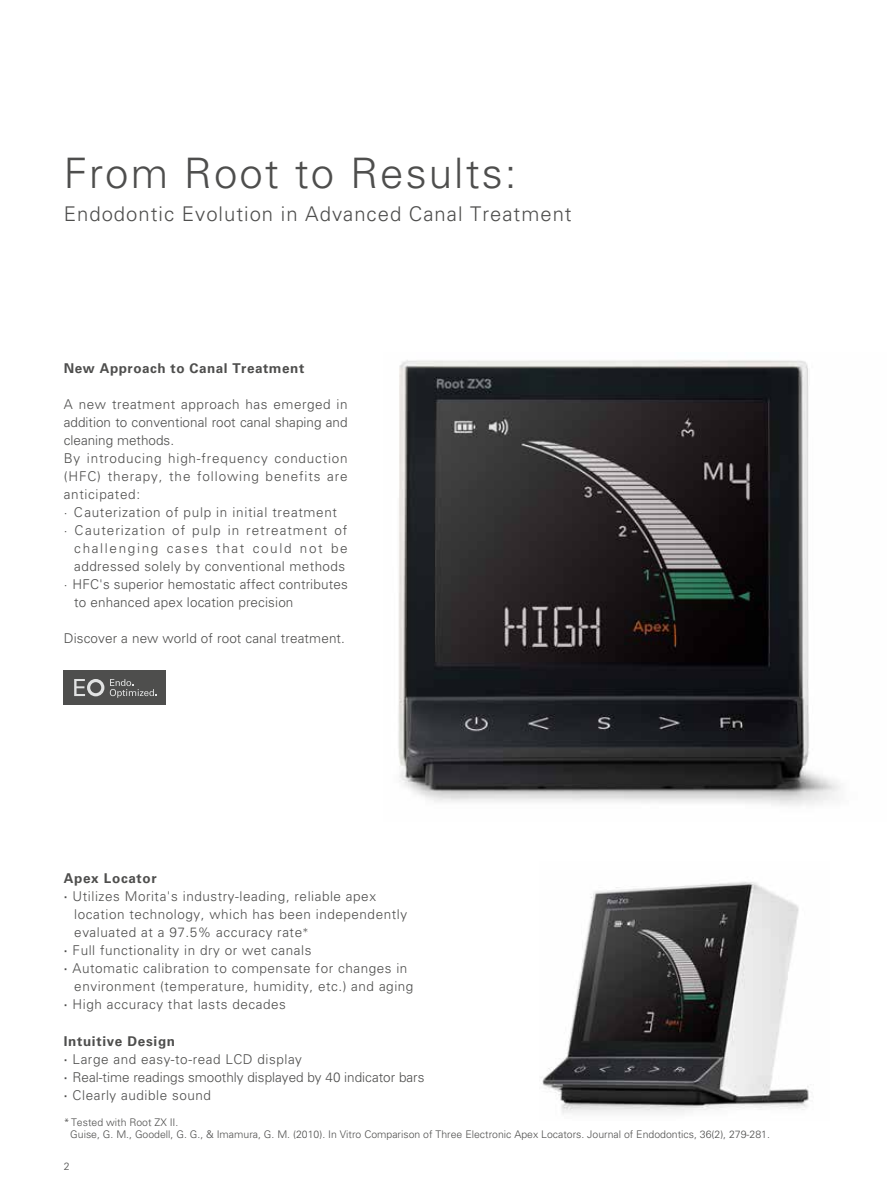
<style>
.page{position:relative;width:893px;height:1191px;background:#fff}
.page>*{position:absolute;margin:0;border:0;box-sizing:border-box;transform-origin:0 0}
.t1{font:300 42px "Univers LT Pro 45";letter-spacing:.05em;color:#4e4e4d}
.t2{font:300 20.25px "Univers LT Pro 45";letter-spacing:.05em;color:#4e4e4d}
.t3{font:300 13.5px "Univers LT Pro 45";letter-spacing:.04em;color:#4e4e4d}
.t4{font:300 13.5px/18px "Univers LT Pro 45";color:#4e4e4d}
.t5{font:300 13.5px "Univers LT Pro 45";letter-spacing:.01em;color:#4e4e4d}
.t6{font:700 13.5px "Univers LT Pro 65";letter-spacing:.045em;color:#4e4e4d}
.t7{font:300 13.5px "Univers LT Pro 45";letter-spacing:.06em;color:#4e4e4d}
.t8{font:300 13.5px "Univers LT Pro 45";letter-spacing:.065em;color:#4e4e4d}
.t9{font:300 13.5px "Univers LT Pro 45";letter-spacing:.075em;color:#4e4e4d}
.t10{font:300 13.5px "Univers LT Pro 45";letter-spacing:.125em;color:#4e4e4d}
.t11{font:300 10.5px/12px "Univers LT Pro 45";color:#4e4e4d}
.s1{font-family:"Univers LT Pro 65";font-weight:700}
.s2{font-family:"Koz Min Pr 6 N";font-weight:400;font-size:12px}
</style>
<div class="page">
<img style="left:398px;top:360px;width:442px;height:446px">
<img style="left:541px;top:882px;width:268px;height:232px">
<div style="left:64px;top:670px;width:102px;height:34px;background:#4e4e4d"></div>
<svg style="left:74px;top:679px;width:30px;height:17px"></svg>
<svg style="left:110px;top:679px;width:47px;height:19px"></svg>
<h1 class="t1" style="left:64px;top:145px;width:454px">From Root to Results:</h1>
<h2 class="t2" style="left:64px;top:201px;width:509px">Endodontic Evolution in Advanced Canal Treatment</h2>
<p class="t6" style="left:64px;top:358px;width:242px">New Approach to Canal Treatment</p>
<p class="t3" style="left:64px;top:395px;width:285px">A new treatment approach has emerged in</p>
<p class="t4" style="left:64px;top:412px;width:285px">addition to conventional root canal shaping and</p>
<p class="t4" style="left:64px;top:430px;width:112px">cleaning methods.</p>
<p class="t7" style="left:64px;top:449px;width:285px">By introducing high-frequency conduction</p>
<p class="t8" style="left:64px;top:467px;width:285px">(HFC) therapy, the following benefits are</p>
<p class="t3" style="left:64px;top:485px;width:78px">anticipated:</p>
<p class="t3" style="left:64px;top:503px;width:275px">· Cauterization of pulp in initial treatment</p>
<p class="t9" style="left:64px;top:521px;width:285px">· Cauterization of pulp in retreatment of</p>
<p class="t10" style="left:74px;top:539px;width:275px">challenging cases that could not be</p>
<p class="t3" style="left:74px;top:557px;width:272px">addressed solely by conventional methods</p>
<p class="t5" style="left:64px;top:575px;width:285px">· HFC's superior hemostatic affect contributes</p>
<p class="t5" style="left:74px;top:593px;width:221px">to enhanced apex location precision</p>
<p class="t5" style="left:64px;top:629px;width:283px">Discover a new world of root canal treatment.</p>
<p class="t6" style="left:64px;top:869px;width:94px">Apex Locator</p>
<p class="t3" style="left:64px;top:887px;width:314px"><span class="s1">·</span> Utilizes Morita's industry-leading, reliable apex</p>
<p class="t3" style="left:74px;top:905px;width:334px">location technology, which has been independently</p>
<p class="t3" style="left:74px;top:923px;width:235px">evaluated at a 97.5% accuracy rate<span class="s2">*</span></p>
<p class="t3" style="left:64px;top:941px;width:249px"><span class="s1">·</span> Full functionality in dry or wet canals</p>
<p class="t3" style="left:64px;top:959px;width:345px"><span class="s1">·</span> Automatic calibration to compensate for changes in</p>
<p class="t3" style="left:74px;top:977px;width:341px">environment (temperature, humidity, etc.) and aging</p>
<p class="t3" style="left:64px;top:995px;width:224px"><span class="s1">·</span> High accuracy that lasts decades</p>
<p class="t6" style="left:64px;top:1031px;width:113px">Intuitive Design</p>
<p class="t4" style="left:64px;top:1049px;width:362px"><span class="s1">·</span> Large and easy-to-read LCD display<br><span class="s1">·</span> Real-time readings smoothly displayed by 40 indicator bars <span class="s1">·</span> Clearly audible sound</p>
<p class="t11" style="left:70px;top:1116px;width:701px;text-indent:-6px">* Tested with Root ZX II.<br>Guise, G. M., Goodell, G. G., &amp; Imamura, G. M. (2010). In Vitro Comparison of Three Electronic Apex Locators. Journal of Endodontics, 36(2), 279-281.</p>
<p class="t11" style="left:64px;top:1159px;width:7px">2</p>
</div>
